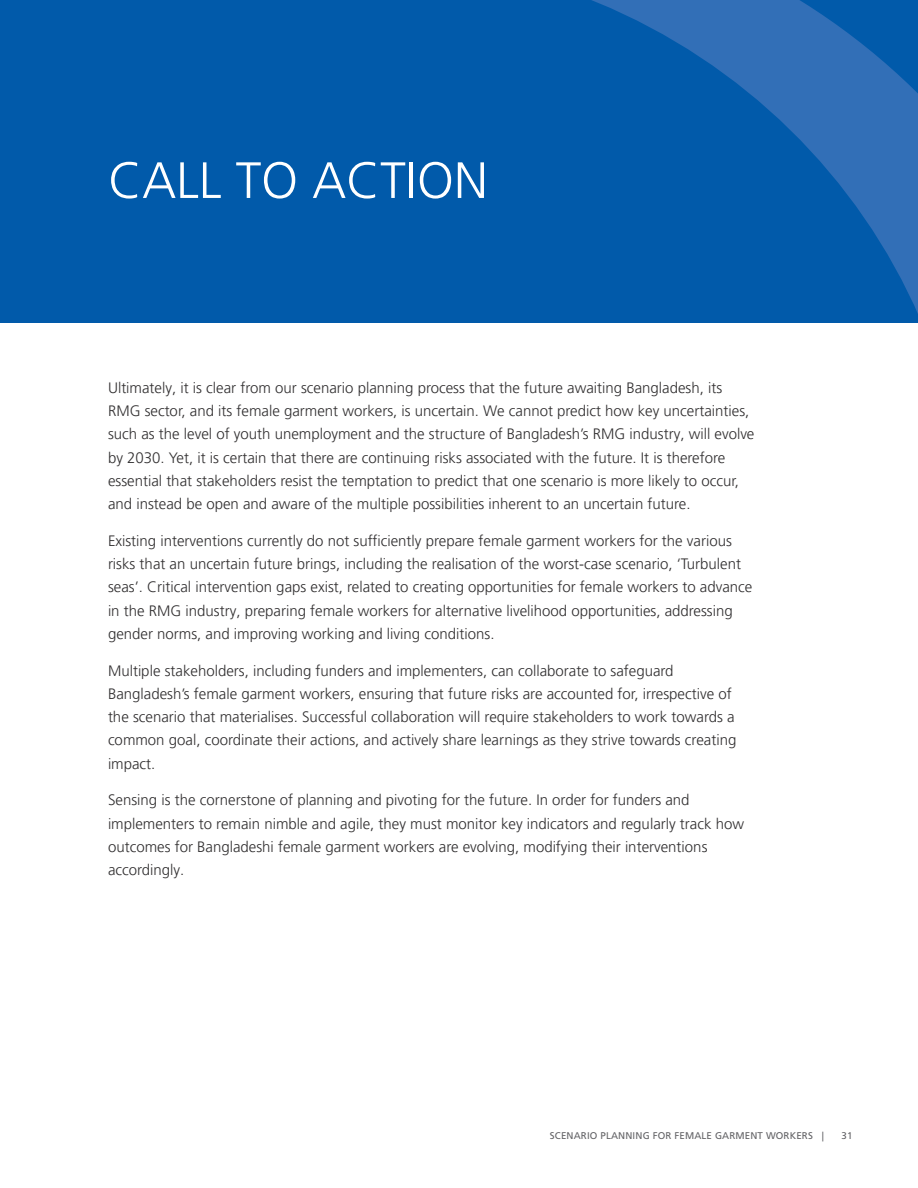
<style>
.page{position:relative;width:918px;height:1188px;background:#fff}
.page>*{position:absolute;margin:0;border:0;box-sizing:border-box;transform-origin:0 0}
.chapter-start_same-p{font:300 51px "Frutiger LT Pro";color:#fff}
.body{font:300 15px/23.2px "Frutiger LT Pro";color:#312f30}
.t1{font:9.75px "Frutiger LT Std";letter-spacing:.015em;color:#636366}
</style>
<div class="page">
<svg style="left:0;top:0;width:918px;height:322px;background:#065cab"></svg>
<div style="left:0;top:0;width:263px;height:83px;background:#015aaa"></div>
<p class="chapter-start_same-p" style="left:108px;top:151px;width:381px">CALL TO ACTION</p>
<p class="body" style="left:108px;top:376px;width:648px">Ultimately, it is clear from our scenario planning process that the future awaiting Bangladesh, its RMG sector, and its female garment workers, is uncertain. We cannot predict how key uncertainties, such as the level of youth unemployment and the structure of Bangladesh’s RMG industry, will evolve by 2030. Yet, it is certain that there are continuing risks associated with the future. It is therefore essential that stakeholders resist the temptation to predict that one scenario is more likely to occur, and instead be open and aware of the multiple possibilities inherent to an uncertain future.</p>
<p class="body" style="left:108px;top:529px;width:646px">Existing interventions currently do not sufficiently prepare female garment workers for the various risks that an uncertain future brings, including the realisation of the worst-case scenario, ‘Turbulent seas’. Critical intervention gaps exist, related to creating opportunities for female workers to advance in the RMG industry, preparing female workers for alternative livelihood opportunities, addressing gender norms, and improving working and living conditions.</p>
<p class="body" style="left:108px;top:659px;width:630px">Multiple stakeholders, including funders and implementers, can collaborate to safeguard Bangladesh’s female garment workers, ensuring that future risks are accounted for, irrespective of the scenario that materialises. Successful collaboration will require stakeholders to work towards a common goal, coordinate their actions, and actively share learnings as they strive towards creating impact.</p>
<p class="body" style="left:108px;top:789px;width:638px">Sensing is the cornerstone of planning and pivoting for the future. In order for funders and implementers to remain nimble and agile, they must monitor key indicators and regularly track how outcomes for Bangladeshi female garment workers are evolving, modifying their interventions accordingly.</p>
<p class="t1" style="left:550px;top:1130px;width:275px">SCENARIO PLANNING FOR FEMALE GARMENT WORKERS |</p>
<p class="t1" style="left:841px;top:1130px;width:12px">31</p>
</div>
